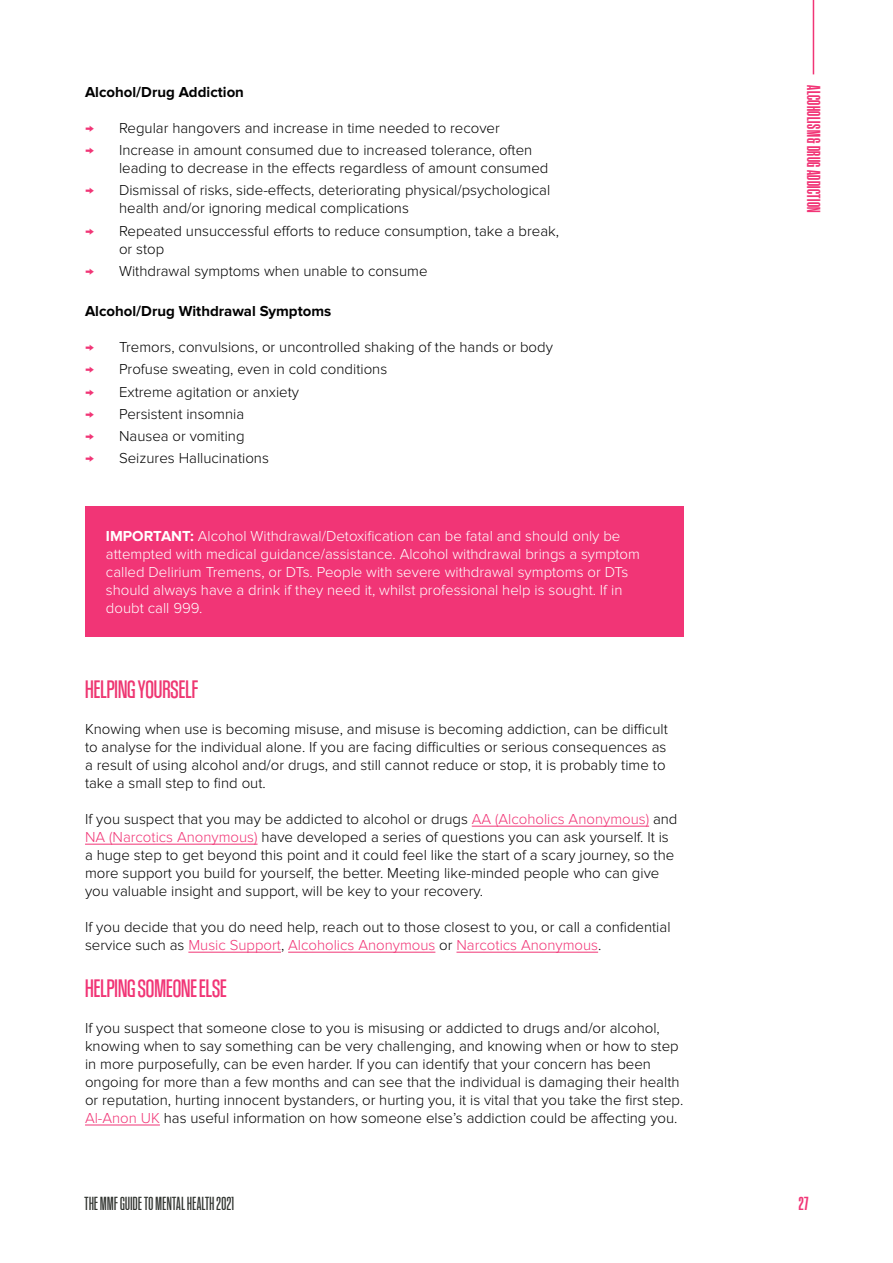
<style>
.page{position:relative;width:893px;height:1263px;background:#fff}
.page>*{position:absolute;margin:0;border:0;box-sizing:border-box;transform-origin:0 0}
.t1{font:24px "Kommissar Cond Web";color:#f13576}
.t2{font:24px "Kommissar Cond Web";color:#ee3772}
.t3{font:18px "Kommissar X Cond Web";letter-spacing:.025em;color:#313430}
.t4{font:500 18px "Kommissar X Cond Web";letter-spacing:.025em;color:#f13576}
.t5{font:300 15px/18px "Proxima Nova";color:#000}
.t6{font:300 15px/18px "Proxima Nova";color:#fff}
.t7{font:700 15px "Proxima Nova";color:#000}
.s1{color:#f13576}
.s2{font-weight:700}
</style>
<div class="page">
<div style="left:85px;top:506px;width:598px;height:130px;background:#f13576"></div>
<hr style="left:472px;top:826px;width:177px;height:1px;background:#f13576">
<hr style="left:85px;top:844px;width:173px;height:1px;background:#f13576">
<hr style="left:188px;top:952px;width:93px;height:1px;background:#f13576">
<hr style="left:288px;top:952px;width:147px;height:1px;background:#f13576">
<hr style="left:456px;top:952px;width:142px;height:1px;background:#f13576">
<hr style="left:85px;top:1125px;width:75px;height:1px;background:#f13576">
<hr style="left:813px;top:0;width:1px;height:74px;background:#f13576">
<p class="t7" style="left:85px;top:83px;width:160px">Alcohol/Drug Addiction</p>
<p class="t5" style="left:85px;top:119px;width:416px"><span class="s1">→</span> Regular hangovers and increase in time needed to recover</p>
<p class="t5" style="left:119px;top:141px;width:431px;text-indent:-34px"><span class="s1">→</span> Increase in amount consumed due to increased tolerance, often leading to decrease in the effects regardless of amount consumed</p>
<p class="t5" style="left:119px;top:182px;width:433px;text-indent:-34px"><span class="s1">→</span> Dismissal of risks, side-effects, deteriorating physical/psychological health and/or ignoring medical complications</p>
<p class="t5" style="left:119px;top:222px;width:441px;text-indent:-34px"><span class="s1">→</span> Repeated unsuccessful efforts to reduce consumption, take a break, or stop</p>
<p class="t5" style="left:85px;top:262px;width:344px"><span class="s1">→</span> Withdrawal symptoms when unable to consume</p>
<p class="t7" style="left:85px;top:302px;width:248px">Alcohol/Drug Withdrawal Symptoms</p>
<p class="t5" style="left:85px;top:338px;width:469px"><span class="s1">→</span> Tremors, convulsions, or uncontrolled shaking of the hands or body</p>
<p class="t5" style="left:85px;top:361px;width:304px"><span class="s1">→</span> Profuse sweating, even in cold conditions</p>
<p class="t5" style="left:85px;top:383px;width:216px"><span class="s1">→</span> Extreme agitation or anxiety</p>
<p class="t5" style="left:85px;top:405px;width:161px"><span class="s1">→</span> Persistent insomnia</p>
<p class="t5" style="left:85px;top:427px;width:161px"><span class="s1">→</span> Nausea or vomiting</p>
<p class="t5" style="left:85px;top:450px;width:185px"><span class="s1">→</span> Seizures Hallucinations</p>
<p class="t6" style="left:106px;top:527px;width:535px"><span class="s2">IMPORTANT:</span> Alcohol Withdrawal/Detoxification can be fatal and should only be attempted with medical guidance/assistance. Alcohol withdrawal brings a symptom called Delirium Tremens, or DTs. People with severe withdrawal symptoms or DTs should always have a drink if they need it, whilst professional help is sought. If in doubt call 999.</p>
<h1 class="t2" style="left:85px;top:674px;width:115px">HELPING YOURSELF</h1>
<p class="t5" style="left:85px;top:720px;width:584px">Knowing when use is becoming misuse, and misuse is becoming addiction, can be difficult to analyse for the individual alone. If you are facing difficulties or serious consequences as a result of using alcohol and/or drugs, and still cannot reduce or stop, it is probably time to take a small step to find out.</p>
<p class="t5" style="left:85px;top:810px;width:594px">If you suspect that you may be addicted to alcohol or drugs <span class="s1">AA (Alcoholics Anonymous)</span> and <span class="s1">NA (Narcotics Anonymous)</span> have developed a series of questions you can ask yourself. It is a huge step to get beyond this point and it could feel like the start of a scary journey, so the more support you build for yourself, the better. Meeting like-minded people who can give you valuable insight and support, will be key to your recovery.</p>
<p class="t5" style="left:85px;top:918px;width:587px">If you decide that you do need help, reach out to those closest to you, or call a confidential service such as <span class="s1">Music Support</span>, <span class="s1">Alcoholics Anonymous</span> or <span class="s1">Narcotics Anonymous</span>.</p>
<h1 class="t1" style="left:85px;top:973px;width:143px">HELPING SOMEONE ELSE</h1>
<p class="t5" style="left:85px;top:1019px;width:600px">If you suspect that someone close to you is misusing or addicted to drugs and/or alcohol, knowing when to say something can be very challenging, and knowing when or how to step in more purposefully, can be even harder. If you can identify that your concern has been ongoing for more than a few months and can see that the individual is damaging their health or reputation, hurting innocent bystanders, or hurting you, it is vital that you take the first step.<br><span class="s1">Al-Anon UK</span> has useful information on how someone else’s addiction could be affecting you.</p>
<p class="t4" style="left:825px;top:85px;width:129px;rotate:90deg">ALCOHOLISM &amp; DRUG ADDICTION</p>
<p class="t3" style="left:85px;top:1192px;width:151px">THE MMF GUIDE TO MENTAL HEALTH 2021</p>
<p class="t4" style="left:799px;top:1192px;width:11px">27</p>
</div>
